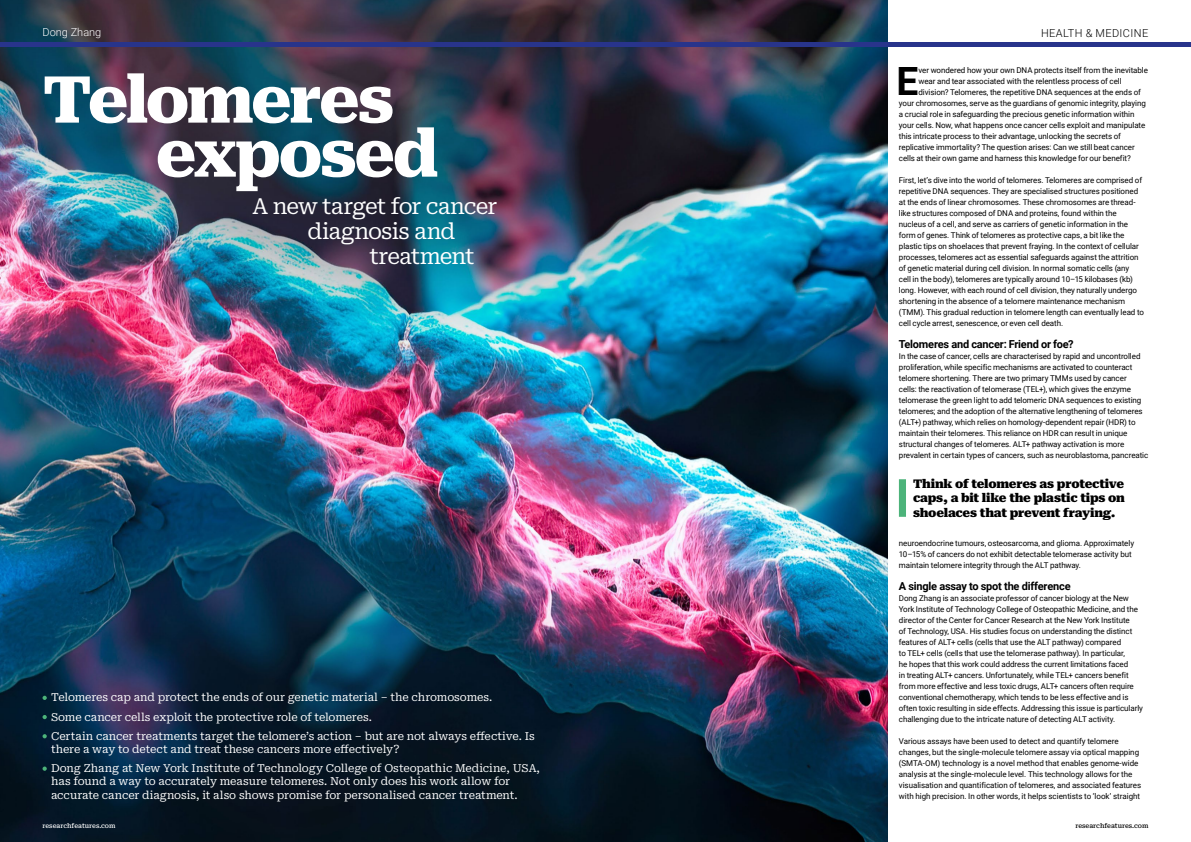
<style>
.page{position:relative;width:1191px;height:842px;background:#fff}
.page>*{position:absolute;margin:0;border:0;box-sizing:border-box;transform-origin:0 0}
.t1{font:800 65px/54px "Roboto Serif";letter-spacing:-.045em;color:#fff}
.t2{font:700 38.9px "Roboto";color:#000}
.t3{font:22px/25px "Roboto Serif";letter-spacing:-.04em;color:#fff;text-align:center}
.t4{font:900 12px/14.4px "Roboto Serif";letter-spacing:-.02em;color:#000;text-align:justify}
.t5{font:11px/19.2px "Roboto Serif";letter-spacing:-.015em;color:#fff}
.t6{font:700 11px "Roboto";letter-spacing:-.02em;color:#000}
.t7{font:300 11px "Roboto";letter-spacing:.035em;color:#000}
.t8{font:300 11px "Roboto";color:#fff}
.t9{font:8px/11px "Roboto";letter-spacing:-.01em;color:#000}
.t10{font:500 6.5px "Roboto Serif";color:#fff}
.t11{font:500 6.5px "Roboto Serif";color:#000}
</style>
<div class="page">
<img style="left:0;top:0;width:887px;height:842px">
<div style="left:899px;top:479px;width:7px;height:38px;background:#4cb37a"></div>
<svg style="left:43px;top:696px;width:4px;height:4px"></svg>
<svg style="left:43px;top:715px;width:4px;height:4px"></svg>
<svg style="left:43px;top:734px;width:4px;height:4px"></svg>
<svg style="left:43px;top:766px;width:4px;height:5px"></svg>
<hr style="left:0;top:43px;width:1191px;height:4px;background:#28348b">
<h3 class="t8" style="left:43px;top:25px;width:60px">Dong Zhang</h3>
<h3 class="t7" style="left:1041px;top:25px;width:109px">HEALTH &amp; MEDICINE</h3>
<h1 class="t1" style="left:155px;top:68px;width:284px;text-indent:-113px">Telomeres exposed</h1>
<h3 class="t3" style="left:253px;top:192px;width:246px">A new target for cancer diagnosis and</h3>
<h3 class="t3" style="left:370px;top:242px;width:106px">treatment</h3>
<h2 class="t2" style="left:896px;top:54px;width:23px">E</h2>
<p class="t9" style="left:918px;top:65px;width:231px">ver wondered how your own DNA protects itself from the inevitable</p>
<p class="t9" style="left:918px;top:76px;width:205px">wear and tear associated with the relentless process of cell</p>
<p class="t9" style="left:918px;top:87px;width:224px">division? Telomeres, the repetitive DNA sequences at the ends of</p>
<p class="t9" style="left:899px;top:98px;width:248px">your chromosomes, serve as the guardians of genomic integrity, playing</p>
<p class="t9" style="left:899px;top:109px;width:237px">a crucial role in safeguarding the precious genetic information within</p>
<p class="t9" style="left:899px;top:120px;width:248px">your cells. Now, what happens once cancer cells exploit and manipulate</p>
<p class="t9" style="left:899px;top:131px;width:224px">this intricate process to their advantage, unlocking the secrets of</p>
<p class="t9" style="left:899px;top:142px;width:237px">replicative immortality? The question arises: Can we still beat cancer</p>
<p class="t9" style="left:899px;top:153px;width:234px">cells at their own game and harness this knowledge for our benefit?</p>
<p class="t9" style="left:899px;top:175px;width:246px">First, let’s dive into the world of telomeres. Telomeres are comprised of repetitive DNA sequences. They are specialised structures positioned at the ends of linear chromosomes. These chromosomes are thread&shy;like structures composed of DNA and proteins, found within the nucleus of a cell, and serve as carriers of genetic information in the form of genes. Think of telomeres as protective caps, a bit like the plastic tips on shoelaces that prevent fraying. In the context of cellular processes, telomeres act as essential safeguards against the attrition of genetic material during cell division. In normal somatic cells (any<br>cell in the body), telomeres are typically around 10–15 kilobases (kb) long. However, with each round of cell division, they naturally undergo shortening in the absence of a telomere maintenance mechanism (TMM). This gradual reduction in telomere length can eventually lead to cell cycle arrest, senescence, or even cell death.</p>
<h3 class="t6" style="left:899px;top:337px;width:176px">Telomeres and cancer: Friend or foe?</h3>
<p class="t9" style="left:899px;top:351px;width:251px">In the case of cancer, cells are characterised by rapid and uncontrolled proliferation, while specific mechanisms are activated to counteract telomere shortening. There are two primary TMMs used by cancer<br>cells: the reactivation of telomerase (TEL+), which gives the enzyme telomerase the green light to add telomeric DNA sequences to existing telomeres; and the adoption of the alternative lengthening of telomeres (ALT+) pathway, which relies on homology-dependent repair (HDR) to maintain their telomeres. This reliance on HDR can result in unique structural changes of telomeres. ALT+ pathway activation is more prevalent in certain types of cancers, such as neuroblastoma, pancreatic</p>
<h3 class="t4" style="left:913px;top:476px;width:213px">Think of telomeres as protective caps, a bit like the plastic tips on shoelaces that prevent fraying.</h3>
<p class="t9" style="left:899px;top:538px;width:237px">neuroendocrine tumours, osteosarcoma, and glioma. Approximately<br>10–15% of cancers do not exhibit detectable telomerase activity but maintain telomere integrity through the ALT pathway.</p>
<h3 class="t6" style="left:899px;top:579px;width:173px">A single assay to spot the difference</h3>
<p class="t9" style="left:899px;top:593px;width:246px">Dong Zhang is an associate professor of cancer biology at the New York Institute of Technology College of Osteopathic Medicine, and the director of the Center for Cancer Research at the New York Institute<br>of Technology, USA. His studies focus on understanding the distinct features of ALT+ cells (cells that use the ALT pathway) compared<br>to TEL+ cells (cells that use the telomerase pathway). In particular,<br>he hopes that this work could address the current limitations faced<br>in treating ALT+ cancers. Unfortunately, while TEL+ cancers benefit from more effective and less toxic drugs, ALT+ cancers often require conventional chemotherapy, which tends to be less effective and is often toxic resulting in side effects. Addressing this issue is particularly challenging due to the intricate nature of detecting ALT activity.</p>
<p class="t9" style="left:899px;top:736px;width:244px">Various assays have been used to detect and quantify telomere changes, but the single-molecule telomere assay via optical mapping (SMTA-OM) technology is a novel method that enables genome-wide analysis at the single-molecule level. This technology allows for the visualisation and quantification of telomeres, and associated features with high precision. In other words, it helps scientists to ‘look’ straight</p>
<h3 class="t5" style="left:51px;top:687px;width:485px">Telomeres cap and protect the ends of our genetic material – the chromosomes.<br>Some cancer cells exploit the protective role of telomeres.<br>Certain cancer treatments target the telomere’s action – but are not always effective. Is</h3>
<h3 class="t5" style="left:51px;top:739px;width:490px">there a way to detect and treat these cancers more effectively?<br>Dong Zhang at New York Institute of Technology College of Osteopathic Medicine, USA,</h3>
<h3 class="t5" style="left:51px;top:774px;width:468px;line-height:13.2px">has found a way to accurately measure telomeres. Not only does his work allow for accurate cancer diagnosis, it also shows promise for personalised cancer treatment.</h3>
<p class="t10" style="left:43px;top:820px;width:74px">researchfeatures.com</p>
<p class="t11" style="left:1075px;top:820px;width:74px">researchfeatures.com</p>
</div>
